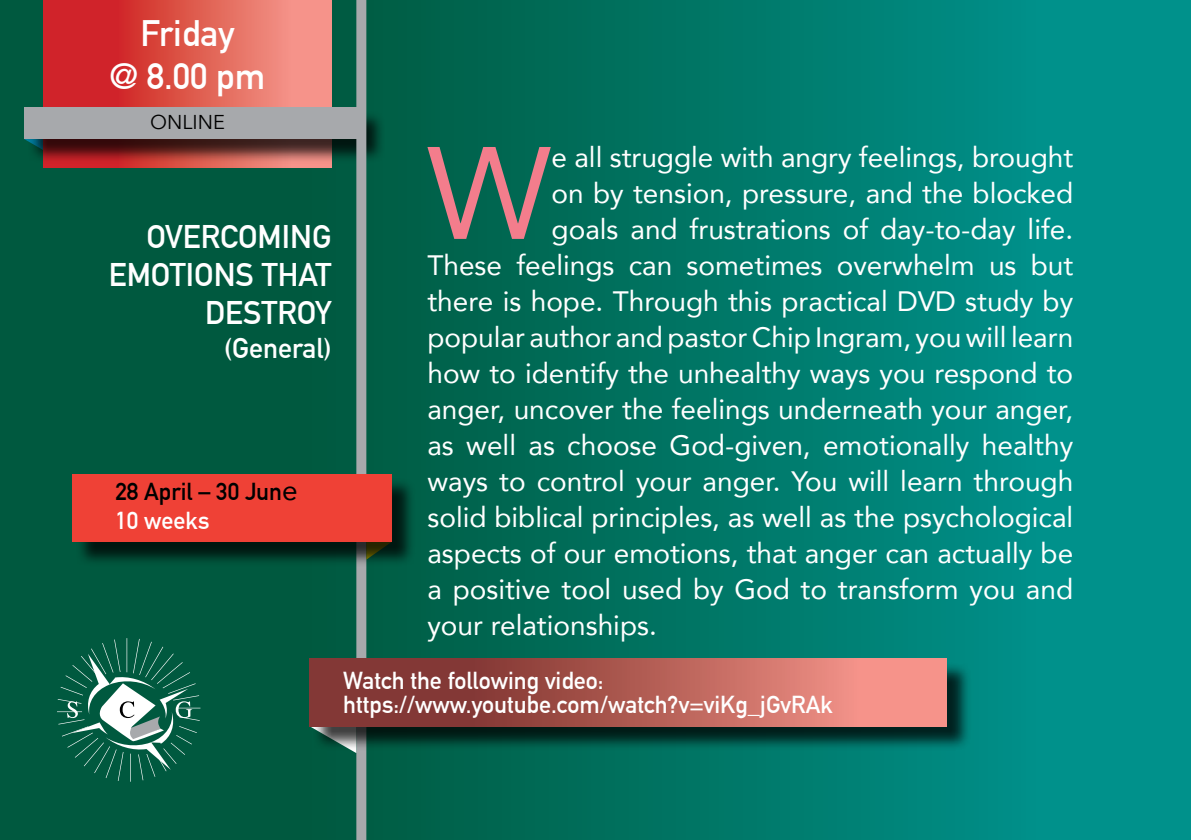
<style>
.page{position:relative;width:1191px;height:840px;background:#fff}
.page>*{position:absolute;margin:0;border:0;box-sizing:border-box;transform-origin:0 0}
.t1{font:129.6px "Avenir";color:#f37d8c}
.t2{font:700 36px/43.2px "DIN Alternate";color:#fff;text-align:center}
.t3{font:700 32px/38.4px "DIN Alternate";color:#fff;text-align:right}
.t4{font:28px "Avenir";color:#fff}
.t5{font:700 28px "DIN Alternate";color:#fff}
.t6{font:700 24px/24px "DIN Alternate";color:#fff}
.t7{font:700 24px/28.8px "DIN Alternate";color:#000}
.t8{font:20px "Avenir Next";color:#000}
.s1{font-family:"Avenir";font-weight:400;font-size:28px}
.s2{color:#fff}
</style>
<div class="page">
<div style="left:0;top:0;width:1191px;height:839px;background:linear-gradient(to right,#004d2f,#00948f)"></div>
<svg style="left:24px;top:139px;width:3px;height:12px"></svg>
<svg style="left:43px;top:0;width:288px;height:167px;background:#df5651"></svg>
<div style="left:27px;top:110px;width:359px;height:54px;background:#000;opacity:.75"></div>
<div style="left:24px;top:107px;width:337px;height:32px;background:#a7a9ac"></div>
<svg style="left:57px;top:637px;width:143px;height:144px;background:#2c755f"></svg>
<div style="left:356px;top:0;width:10px;height:839px;background:#a7a9ac"></div>
<div style="left:75px;top:477px;width:341px;height:90px;background:#000;opacity:.75"></div>
<div style="left:72px;top:474px;width:319px;height:67px;background:#ef4136"></div>
<svg style="left:309px;top:725px;width:47px;height:27px"></svg>
<div style="left:312px;top:661px;width:659px;height:90px;background:#000;opacity:.75"></div>
<svg style="left:309px;top:658px;width:637px;height:67px;background:#b35e57"></svg>
<p class="t2" style="left:109px;top:9px;width:157px">Friday<br>@ 8.00 pm</p>
<p class="t8" style="left:150px;top:105px;width:76px">ONLINE</p>
<p class="t3" style="left:109px;top:215px;width:224px">OVERCOMING<br>EMOTIONS THAT<br>DESTROY</p>
<p class="t5" style="left:224px;top:327px;width:109px">(General)</p>
<p class="t7" style="left:115px;top:475px;width:184px">28 April – 30 Jun<span class="s1">e<br></span><span class="s2">10 weeks</span></p>
<h1 class="t1" style="left:426px;top:90px;width:126px">W</h1>
<p class="t4" style="left:551px;top:134px;width:523px">e all struggle with angry feelings, brought</p>
<p class="t4" style="left:551px;top:170px;width:523px">on by tension, pressure, and the blocked</p>
<p class="t4" style="left:551px;top:206px;width:523px">goals and frustrations of day-to-day life.</p>
<p class="t4" style="left:427px;top:242px;width:647px">These feelings can sometimes overwhelm us but</p>
<p class="t4" style="left:427px;top:278px;width:647px">there is hope. Through this practical DVD study by</p>
<p class="t4" style="left:427px;top:314px;width:647px">popular author and pastor Chip Ingram, you will learn</p>
<p class="t4" style="left:427px;top:350px;width:647px">how to identify the unhealthy ways you respond to</p>
<p class="t4" style="left:427px;top:386px;width:647px">anger, uncover the feelings underneath your anger,</p>
<p class="t4" style="left:427px;top:423px;width:647px">as well as choose God-given, emotionally healthy</p>
<p class="t4" style="left:427px;top:459px;width:647px">ways to control your anger. You will learn through</p>
<p class="t4" style="left:427px;top:495px;width:647px">solid biblical principles, as well as the psychological</p>
<p class="t4" style="left:427px;top:531px;width:647px">aspects of our emotions, that anger can actually be</p>
<p class="t4" style="left:427px;top:567px;width:647px">a positive tool used by God to transform you and</p>
<p class="t4" style="left:427px;top:603px;width:231px">your relationships.</p>
<p class="t6" style="left:343px;top:666px;width:491px">Watch the following video: https://www.youtube.com/watch?v=viKg_jGvRAk</p>
</div>
